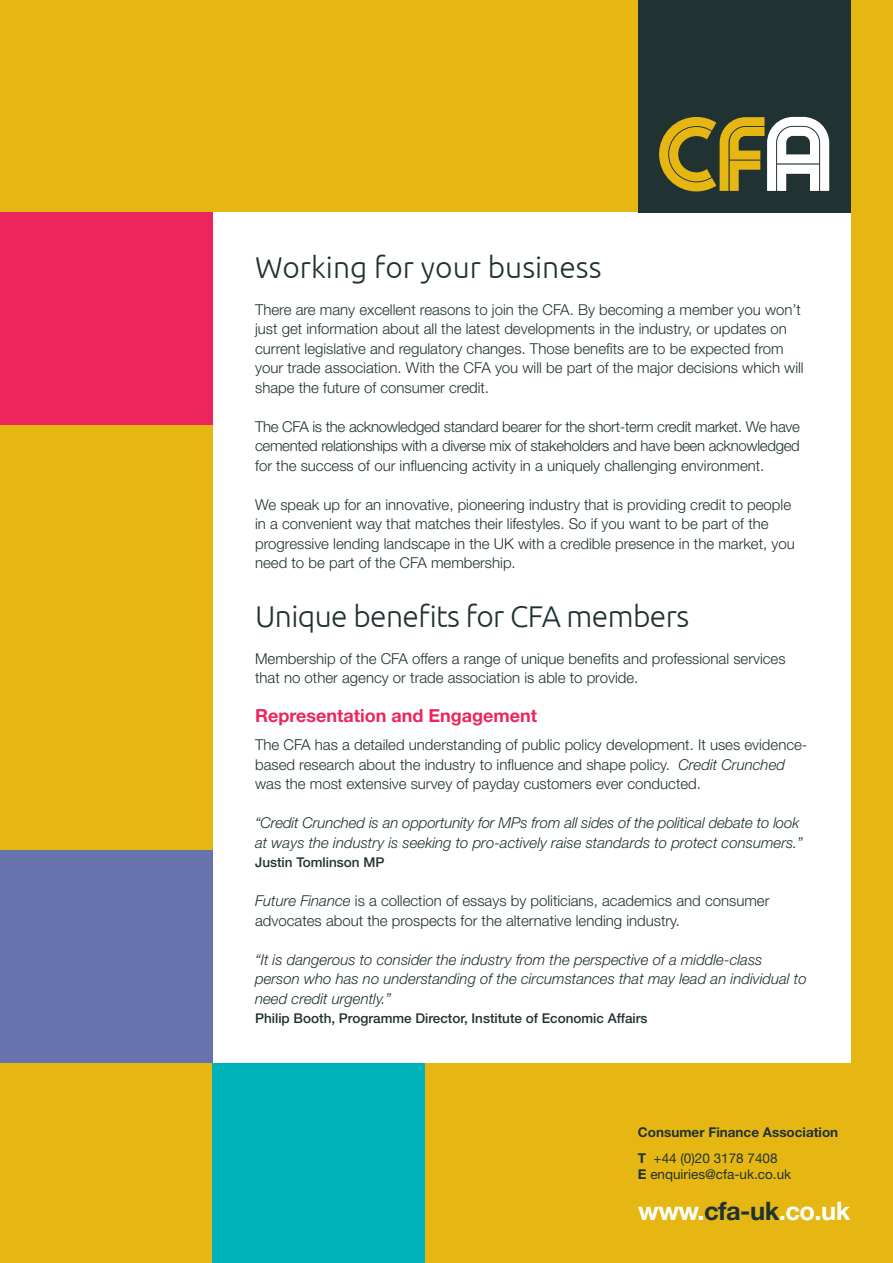
<style>
.page{position:relative;width:893px;height:1263px;background:#e6b712}
.page>*{position:absolute;margin:0;border:0;box-sizing:border-box;transform-origin:0 0}
.t1{font:300 30px "Ubuntu";letter-spacing:-.02em;color:#203232}
.t2{font:300 30px "Ubuntu";color:#203232}
.t3{font:700 25.5px "Helvetica Neue";letter-spacing:-.02em;color:#fff}
.t4{font:700 18px "Helvetica Neue";color:#ee255c}
.t5{font:300 15px/19.5px "Helvetica Neue";color:#203232}
.t6{font:italic 300 15px/19.5px "Helvetica Neue";color:#203232}
.t7{font:500 13.5px "Helvetica Neue";color:#203232}
.t8{font:700 13.5px/25.5px "Helvetica Neue";color:#203232}
.t9{font:13.5px "Helvetica Neue";color:#203232}
.s1{font-style:italic}
.s2{font-weight:400}
.s3{font-weight:700}
.s4{color:#203232}
</style>
<div class="page">
<div style="left:213px;top:213px;width:637px;height:850px;background:#fff"></div>
<div style="left:0;top:213px;width:213px;height:212px;background:#ee255c"></div>
<div style="left:213px;top:1063px;width:212px;height:200px;background:#00b3ba"></div>
<div style="left:0;top:850px;width:213px;height:213px;background:#6773ac"></div>
<div style="left:638px;top:0;width:212px;height:213px;background:#203232"></div>
<svg style="left:659px;top:117px;width:170px;height:74px"></svg>
<h1 class="t2" style="left:255px;top:250px;width:348px">Working for your business</h1>
<p class="t5" style="left:255px;top:300px;width:550px">There are many excellent reasons to join the CFA. By becoming a member you won’t just get information about all the latest developments in the industry, or updates on current legislative and regulatory changes. Those benefits are to be expected from your trade association. With the CFA you will be part of the major decisions which will shape the future of consumer credit.</p>
<p class="t5" style="left:255px;top:417px;width:546px;text-align:justify">The CFA is the acknowledged standard bearer for the short-term credit market. We have cemented relationships with a diverse mix of stakeholders and have been acknowledged for the success of our influencing activity in a uniquely challenging environment.</p>
<p class="t5" style="left:255px;top:495px;width:541px">We speak up for an innovative, pioneering industry that is providing credit to people in a convenient way that matches their lifestyles. So if you want to be part of the progressive lending landscape in the UK with a credible presence in the market, you need to be part of the CFA membership.</p>
<h1 class="t1" style="left:255px;top:598px;width:436px">Unique benefits for CFA members</h1>
<p class="t5" style="left:255px;top:648px;width:532px">Membership of the CFA offers a range of unique benefits and professional services that no other agency or trade association is able to provide.</p>
<p class="t4" style="left:255px;top:704px;width:283px">Representation and Engagement</p>
<p class="t5" style="left:255px;top:735px;width:554px">The CFA has a detailed understanding of public policy development. It uses evidence&shy;based research about the industry to influence and shape policy. <span class="s1">Credit Crunched </span>was the most extensive survey of payday customers ever conducted.</p>
<p class="t6" style="left:255px;top:813px;width:549px">“Credit Crunched is an opportunity for MPs from all sides of the political debate to look at ways the industry is seeking to pro-actively raise standards to protect consumers.”</p>
<p class="t7" style="left:255px;top:854px;width:131px">Justin Tomlinson MP</p>
<p class="t5" style="left:255px;top:891px;width:516px"><span class="s1">Future Finance</span> is a collection of essays by politicians, academics and consumer advocates about the prospects for the alternative lending industry.</p>
<p class="t6" style="left:255px;top:949px;width:553px">“It is dangerous to consider the industry from the perspective of a middle-class person who has no understanding of the circumstances that may lead an individual to need credit urgently.”</p>
<p class="t7" style="left:255px;top:1010px;width:394px">Philip Booth, Programme Director, Institute of Economic Affairs</p>
<p class="t8" style="left:638px;top:1119px;width:202px">Consumer Finance Association<br>T <span class="s2">+44 (0)20 3178 7408</span></p>
<p class="t9" style="left:638px;top:1166px;width:155px"><span class="s3">E</span> enquiries@cfa-uk.co.uk</p>
<h2 class="t3" style="left:638px;top:1195px;width:214px">www.<span class="s4">cfa-uk</span>.co.uk</h2>
</div>
